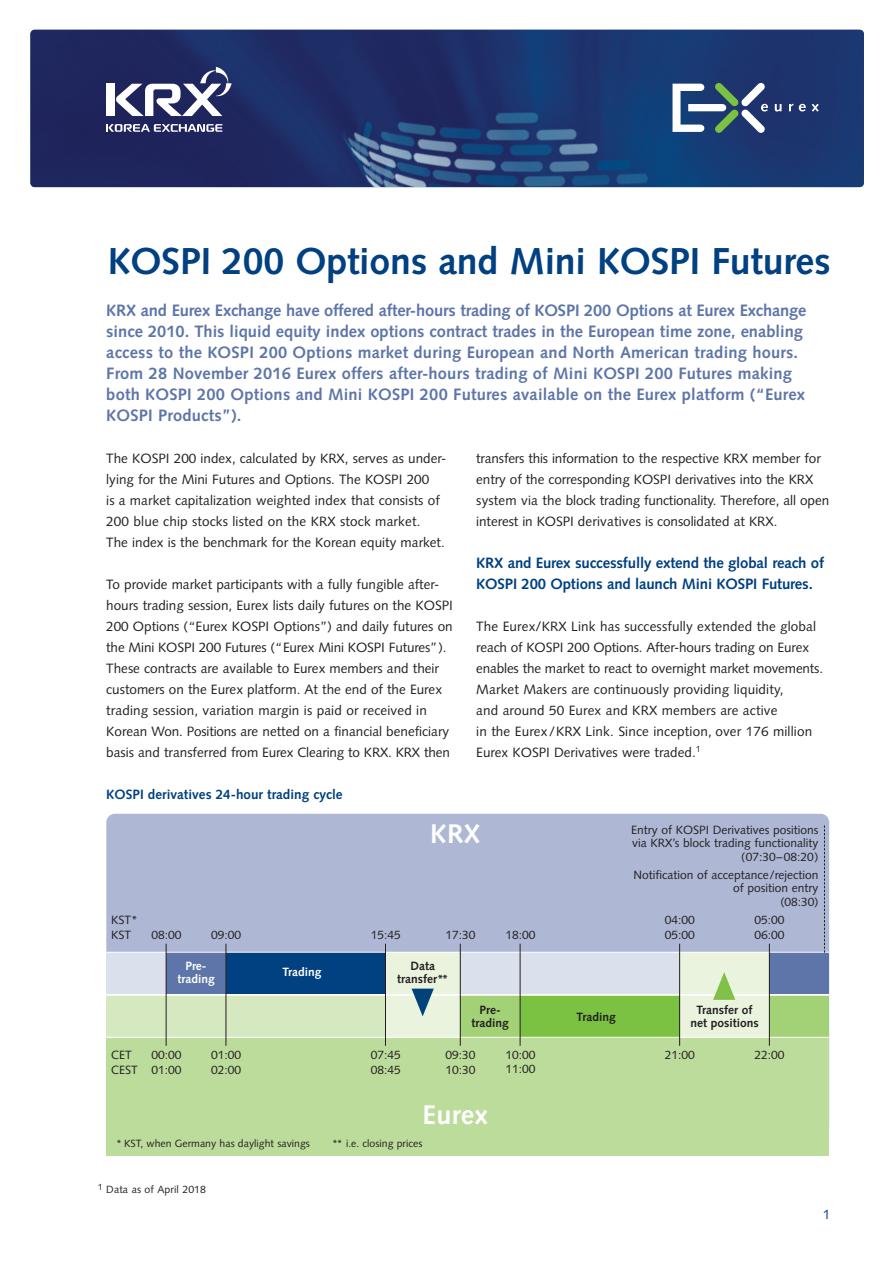
<style>
.page{position:relative;width:893px;height:1263px;background:#fff}
.page>*{position:absolute;margin:0;border:0;box-sizing:border-box;transform-origin:0 0}
.t1{font:700 37.5px "Syntax";letter-spacing:-.005em;color:#014081}
.t2{font:700 27px "Syntax";letter-spacing:.01em;color:#fff}
.t3{font:700 16.5px/21px "Syntax";letter-spacing:.01em;color:#5d75a8}
.t4{font:700 15px/21px "Syntax";letter-spacing:-.01em;color:#014081}
.t5{font:13.5px/21px "Syntax";color:#231f20}
.t6{font:700 13.5px "Syntax";color:#014081}
.t7{font:13.5px "Syntax";color:#014081}
.t8{font:12px/15px "Syntax";color:#231f20}
.t9{font:700 12px/13.5px "Syntax";color:#231f20;text-align:center}
.t10{font:700 12px/13.5px "Syntax";color:#fff;text-align:center}
.t11{font:10.5px "Syntax";color:#231f20}
</style>
<div class="page">
<div style="left:106px;top:814px;width:723px;height:320px;background:#aeb8d5;border-radius:9px"></div>
<div style="left:106px;top:995px;width:723px;height:161px;background:#bcdc9b"></div>
<div style="left:385px;top:995px;width:75px;height:42px;background:#e9f3de"></div>
<div style="left:680px;top:995px;width:89px;height:42px;background:#e9f3de"></div>
<div style="left:769px;top:995px;width:60px;height:42px;background:#a3d176"></div>
<div style="left:385px;top:952px;width:75px;height:43px;background:#e9f3de"></div>
<div style="left:680px;top:952px;width:89px;height:43px;background:#e9f3de"></div>
<div style="left:769px;top:952px;width:60px;height:43px;background:#5d75a8"></div>
<div style="left:460px;top:995px;width:60px;height:42px;background:#a3d176"></div>
<div style="left:520px;top:995px;width:160px;height:42px;background:#7bc142"></div>
<div style="left:460px;top:952px;width:60px;height:43px;background:#dbe0ed"></div>
<div style="left:520px;top:952px;width:160px;height:43px;background:#dbe0ed"></div>
<div style="left:166px;top:952px;width:60px;height:43px;background:#5d75a8"></div>
<div style="left:106px;top:952px;width:60px;height:43px;background:#dbe0ed"></div>
<div style="left:166px;top:995px;width:60px;height:42px;background:#d5e8c0"></div>
<div style="left:106px;top:995px;width:60px;height:42px;background:#d5e8c0"></div>
<div style="left:226px;top:952px;width:159px;height:43px;background:#014081"></div>
<div style="left:226px;top:995px;width:159px;height:42px;background:#d5e8c0"></div>
<hr style="left:106px;top:952px;width:723px;height:1px;background:#fff">
<hr style="left:106px;top:1037px;width:723px;height:1px;background:#fff">
<hr style="left:106px;top:994px;width:723px;height:1px;background:#fff">
<hr style="left:166px;top:944px;width:1px;height:102px;background:#231f20">
<hr style="left:226px;top:944px;width:1px;height:102px;background:#231f20">
<hr style="left:385px;top:944px;width:1px;height:102px;background:#231f20">
<hr style="left:520px;top:944px;width:1px;height:102px;background:#231f20">
<hr style="left:679px;top:944px;width:1px;height:102px;background:#231f20">
<hr style="left:460px;top:944px;width:1px;height:102px;background:#231f20">
<hr style="left:769px;top:944px;width:1px;height:102px;background:#231f20">
<svg style="left:713px;top:972px;width:22px;height:28px"></svg>
<svg style="left:412px;top:988px;width:22px;height:28px"></svg>
<svg style="left:824px;top:825px;width:1px;height:127px"></svg>
<img style="left:30px;top:30px;width:834px;height:157px;border-radius:4px">
<svg style="left:812px;top:104px;width:7px;height:8px"></svg>
<svg style="left:672px;top:83px;width:96px;height:50px"></svg>
<svg style="left:775px;top:104px;width:7px;height:8px"></svg>
<svg style="left:789px;top:104px;width:4px;height:7px"></svg>
<svg style="left:799px;top:104px;width:7px;height:8px"></svg>
<div style="left:106px;top:84px;width:9px;height:32px;background:#fff"></div>
<svg style="left:116px;top:67px;width:116px;height:49px"></svg>
<svg style="left:106px;top:124px;width:116px;height:8px"></svg>
<h1 class="t1" style="left:108px;top:246px;width:724px">KOSPI 200 Options and Mini KOSPI Futures</h1>
<p class="t3" style="left:106px;top:301px;width:702px">KRX and Eurex Exchange have offered after-hours trading of KOSPI 200 Options at Eurex Exchange since 2010. This liquid equity index options contract trades in the European time zone, enabling access to the KOSPI 200 Options market during European and North American trading hours.<br>From 28 November 2016 Eurex offers after-hours trading of Mini KOSPI 200 Futures making both KOSPI 200 Options and Mini KOSPI 200 Futures available on the Eurex platform (“Eurex KOSPI Products”).</p>
<p class="t5" style="left:106px;top:449px;width:342px">The KOSPI 200 index, calculated by KRX, serves as under&shy;lying for the Mini Futures and Options. The KOSPI 200<br>is a market capitalization weighted index that consists of 200 blue chip stocks listed on the KRX stock market.<br>The index is the benchmark for the Korean equity market.</p>
<p class="t5" style="left:106px;top:575px;width:348px">To provide market participants with a fully fungible after&shy;hours trading session, Eurex lists daily futures on the KOSPI 200 Options (“Eurex KOSPI Options”) and daily futures on the Mini KOSPI 200 Futures (“Eurex Mini KOSPI Futures”).<br>These contracts are available to Eurex members and their customers on the Eurex platform. At the end of the Eurex trading session, variation margin is paid or received in Korean Won. Positions are netted on a financial beneficiary basis and transferred from Eurex Clearing to KRX. KRX then</p>
<p class="t6" style="left:106px;top:789px;width:238px">KOSPI derivatives 24-hour trading cycle</p>
<p class="t5" style="left:476px;top:449px;width:354px">transfers this information to the respective KRX member for entry of the corresponding KOSPI derivatives into the KRX system via the block trading functionality. Therefore, all open interest in KOSPI derivatives is consolidated at KRX.</p>
<p class="t4" style="left:476px;top:553px;width:349px">KRX and Eurex successfully extend the global reach of<br>KOSPI 200 Options and launch Mini KOSPI Futures.</p>
<p class="t5" style="left:476px;top:617px;width:348px">The Eurex/KRX Link has successfully extended the global reach of KOSPI 200 Options. After-hours trading on Eurex enables the market to react to overnight market movements.<br>Market Makers are continuously providing liquidity,<br>and around 50 Eurex and KRX members are active<br>in the Eurex/KRX Link. Since inception, over 176 million Eurex KOSPI Derivatives were traded.<sup>1</sup></p>
<p class="t8" style="left:111px;top:913px;width:28px">KST*<br>KST</p>
<p class="t8" style="left:151px;top:928px;width:32px">08:00</p>
<p class="t8" style="left:211px;top:928px;width:32px">09:00</p>
<p class="t10" style="left:177px;top:960px;width:39px">Pre&shy;trading</p>
<p class="t10" style="left:282px;top:967px;width:41px">Trading</p>
<p class="t8" style="left:111px;top:1049px;width:28px">CET<br>CEST</p>
<p class="t8" style="left:151px;top:1049px;width:32px">00:00<br>01:00</p>
<p class="t8" style="left:211px;top:1049px;width:32px">01:00<br>02:00</p>
<h2 class="t2" style="left:430px;top:822px;width:52px">KRX</h2>
<p class="t8" style="left:371px;top:928px;width:32px">15:45</p>
<p class="t8" style="left:445px;top:928px;width:32px">17:30</p>
<p class="t9" style="left:397px;top:960px;width:53px">Data transfer**</p>
<p class="t8" style="left:505px;top:928px;width:32px">18:00</p>
<p class="t8" style="left:371px;top:1049px;width:32px">07:45<br>08:45</p>
<p class="t9" style="left:471px;top:1004px;width:39px">Pre&shy;trading</p>
<p class="t9" style="left:577px;top:1011px;width:41px">Trading</p>
<p class="t8" style="left:445px;top:1049px;width:32px">09:30<br>10:30</p>
<h2 class="t2" style="left:423px;top:1104px;width:67px">Eurex</h2>
<p class="t8" style="left:505px;top:1049px;width:32px;line-height:13.5px">10:00<br>11:00</p>
<p class="t11" style="left:116px;top:1139px;width:195px">* KST, when Germany has daylight savings</p>
<p class="t11" style="left:332px;top:1139px;width:92px">** i.e. closing prices</p>
<p class="t11" style="left:98px;top:1185px;width:110px"><sup>1</sup> Data as of April 2018</p>
<p class="t8" style="left:631px;top:824px;width:189px;line-height:13.5px;text-align:right">Entry of KOSPI Derivatives positions via KRX’s block trading functionality (07:30–08:20)</p>
<p class="t8" style="left:633px;top:869px;width:187px;line-height:13.5px;text-align:right">Notification of acceptance/rejection of position entry<br>(08:30)</p>
<p class="t8" style="left:665px;top:913px;width:32px">04:00<br>05:00</p>
<p class="t8" style="left:755px;top:913px;width:32px">05:00<br>06:00</p>
<p class="t9" style="left:690px;top:1004px;width:70px">Transfer of net positions</p>
<p class="t8" style="left:665px;top:1049px;width:32px">21:00</p>
<p class="t8" style="left:755px;top:1049px;width:32px">22:00</p>
<p class="t7" style="left:823px;top:1209px;width:9px">1</p>
</div>
